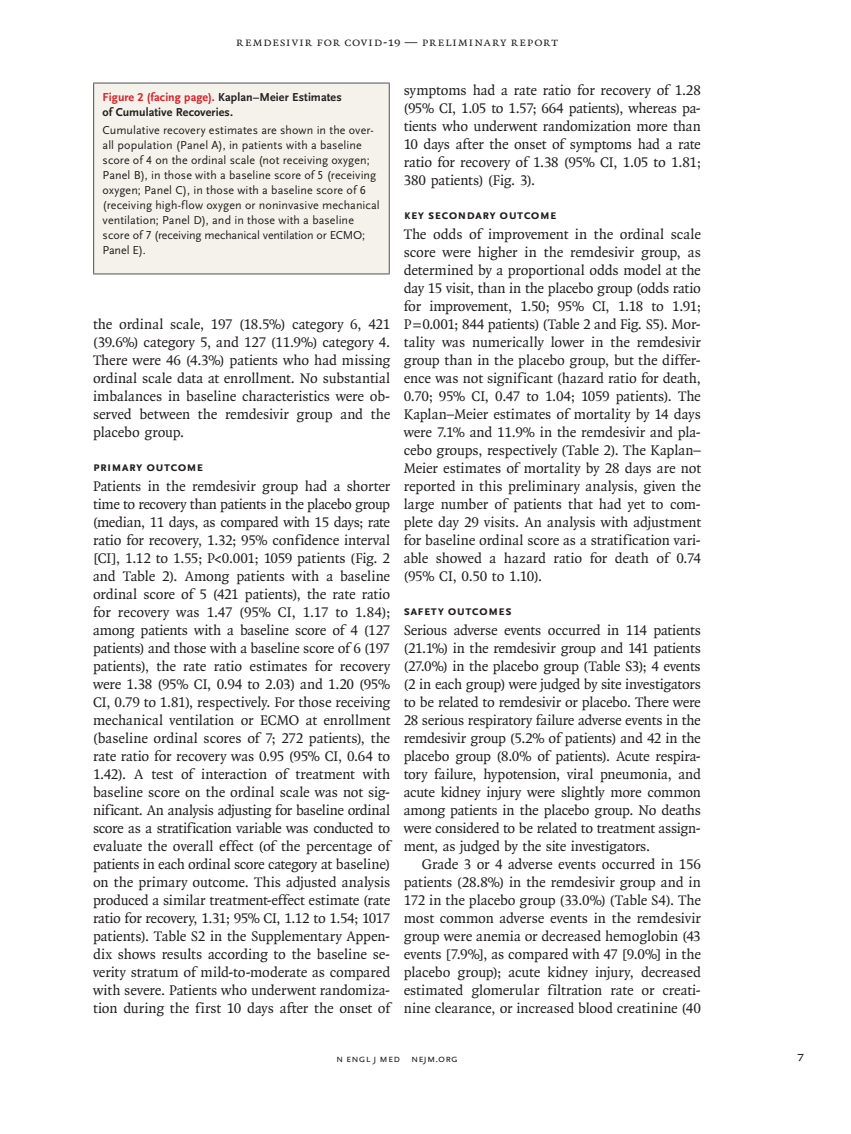
<style>
.page{position:relative;width:851px;height:1134px;background:#fff}
.page>*{position:absolute;margin:0;border:0;box-sizing:border-box;transform-origin:0 0}
.t1{font:15px/18px "OTNEJM Quadraat";letter-spacing:-.01em;color:#231f20;text-align:justify}
.t2{font:14.25px "OTNEJM Quadraat Cap";color:#231f20}
.t3{font:700 13.5px "OTNEJM Scala Sans Small LF Cap";letter-spacing:.02em;color:#231f20}
.t4{font:12.75px "OTNEJM Quadraat Small Cap";letter-spacing:.05em;color:#231f20}
.t5{font:12px/15px "OTNEJM Scala Sans LF";letter-spacing:.005em;color:#231f20}
.t6{font:700 12px/15px "OTNEJM Scala Sans LF";letter-spacing:.005em;color:#231f20}
.t7{font:10.8px "OTNEJM Scala Sans LF Cap";letter-spacing:.01em;color:#231f20}
.s1{color:#d1232a}
</style>
<div class="page">
<div style="left:94px;top:83px;width:295px;height:191px;background:#f5f1eb"></div>
<hr style="left:93px;top:82px;width:297px;height:2px;background:#636366">
<hr style="left:93px;top:84px;width:1px;height:189px;background:#636366">
<hr style="left:388px;top:84px;width:2px;height:189px;background:#636366">
<hr style="left:93px;top:273px;width:297px;height:1px;background:#636366">
<p class="t4" style="left:236px;top:35px;width:323px">Remdesivir for COVID-19 — Preliminary Report</p>
<p class="t6" style="left:103px;top:90px;width:241px"><span class="s1">Figure 2 (facing page).</span> Kaplan–Meier Estimates of Cumulative Recoveries.</p>
<p class="t5" style="left:103px;top:123px;width:279px">Cumulative recovery estimates are shown in the over&shy;all population (Panel A), in patients with a baseline score of 4 on the ordinal scale (not receiving oxygen; Panel B), in those with a baseline score of 5 (receiving oxygen; Panel C), in those with a baseline score of 6 (receiving high-flow oxygen or noninvasive mechanical ventilation; Panel D), and in those with a baseline score of 7 (receiving mechanical ventilation or ECMO; Panel E).</p>
<p class="t1" style="left:93px;top:315px;width:299px">the ordinal scale, 197 (18.5%) category 6, 421 (39.6%) category 5, and 127 (11.9%) category 4.<br>There were 46 (4.3%) patients who had missing ordinal scale data at enrollment. No substantial imbalances in baseline characteristics were ob&shy;served between the remdesivir group and the placebo group.</p>
<p class="t3" style="left:93px;top:459px;width:112px">Primary Outcome</p>
<p class="t1" style="left:93px;top:477px;width:299px">Patients in the remdesivir group had a shorter time to recovery than patients in the placebo group (median, 11 days, as compared with 15 days; rate ratio for recovery, 1.32; 95% confidence interval [CI], 1.12 to 1.55; P&lt;0.001; 1059 patients (Fig. 2 and Table 2). Among patients with a baseline ordinal score of 5 (421 patients), the rate ratio for recovery was 1.47 (95% CI, 1.17 to 1.84); among patients with a baseline score of 4 (127 patients) and those with a baseline score of 6 (197 patients), the rate ratio estimates for recovery were 1.38 (95% CI, 0.94 to 2.03) and 1.20 (95% CI, 0.79 to 1.81), respectively. For those receiving mechanical ventilation or ECMO at enrollment (baseline ordinal scores of 7; 272 patients), the rate ratio for recovery was 0.95 (95% CI, 0.64 to 1.42). A test of interaction of treatment with baseline score on the ordinal scale was not sig&shy;nificant. An analysis adjusting for baseline ordinal score as a stratification variable was conducted to evaluate the overall effect (of the percentage of patients in each ordinal score category at baseline) on the primary outcome. This adjusted analysis produced a similar treatment-effect estimate (rate ratio for recovery, 1.31; 95% CI, 1.12 to 1.54; 1017 patients). Table S2 in the Supplementary Appen&shy;dix shows results according to the baseline se&shy;verity stratum of mild-to-moderate as compared with severe. Patients who underwent randomiza&shy;tion during the first 10 days after the onset of</p>
<p class="t1" style="left:403px;top:81px;width:299px">symptoms had a rate ratio for recovery of 1.28 (95% CI, 1.05 to 1.57; 664 patients), whereas pa&shy;tients who underwent randomization more than 10 days after the onset of symptoms had a rate ratio for recovery of 1.38 (95% CI, 1.05 to 1.81; 380 patients) (Fig. 3).</p>
<p class="t3" style="left:404px;top:207px;width:154px">Key Secondary Outcome</p>
<p class="t1" style="left:404px;top:225px;width:299px">The odds of improvement in the ordinal scale score were higher in the remdesivir group, as determined by a proportional odds model at the day 15 visit, than in the placebo group (odds ratio for improvement, 1.50; 95% CI, 1.18 to 1.91; P=0.001; 844 patients) (Table 2 and Fig. S5). Mor&shy;tality was numerically lower in the remdesivir group than in the placebo group, but the differ&shy;ence was not significant (hazard ratio for death, 0.70; 95% CI, 0.47 to 1.04; 1059 patients). The Kaplan–Meier estimates of mortality by 14 days were 7.1% and 11.9% in the remdesivir and pla&shy;cebo groups, respectively (Table 2). The Kaplan– Meier estimates of mortality by 28 days are not reported in this preliminary analysis, given the large number of patients that had yet to com&shy;plete day 29 visits. An analysis with adjustment for baseline ordinal score as a stratification vari&shy;able showed a hazard ratio for death of 0.74 (95% CI, 0.50 to 1.10).</p>
<p class="t3" style="left:404px;top:603px;width:109px">Safety Outcomes</p>
<p class="t1" style="left:404px;top:621px;width:299px">Serious adverse events occurred in 114 patients (21.1%) in the remdesivir group and 141 patients (27.0%) in the placebo group (Table S3); 4 events (2 in each group) were judged by site investigators to be related to remdesivir or placebo. There were 28 serious respiratory failure adverse events in the remdesivir group (5.2% of patients) and 42 in the placebo group (8.0% of patients). Acute respira&shy;tory failure, hypotension, viral pneumonia, and acute kidney injury were slightly more common among patients in the placebo group. No deaths were considered to be related to treatment assign&shy;ment, as judged by the site investigators.</p>
<p class="t1" style="left:404px;top:855px;width:299px;text-indent:18px">Grade 3 or 4 adverse events occurred in 156 patients (28.8%) in the remdesivir group and in 172 in the placebo group (33.0%) (Table S4). The most common adverse events in the remdesivir group were anemia or decreased hemoglobin (43 events [7.9%], as compared with 47 [9.0%] in the placebo group); acute kidney injury, decreased estimated glomerular filtration rate or creati&shy;nine clearance, or increased blood creatinine (40</p>
<p class="t7" style="left:336px;top:1053px;width:123px">n engl j med nejm.org</p>
<p class="t2" style="left:797px;top:1048px;width:9px">7</p>
</div>
